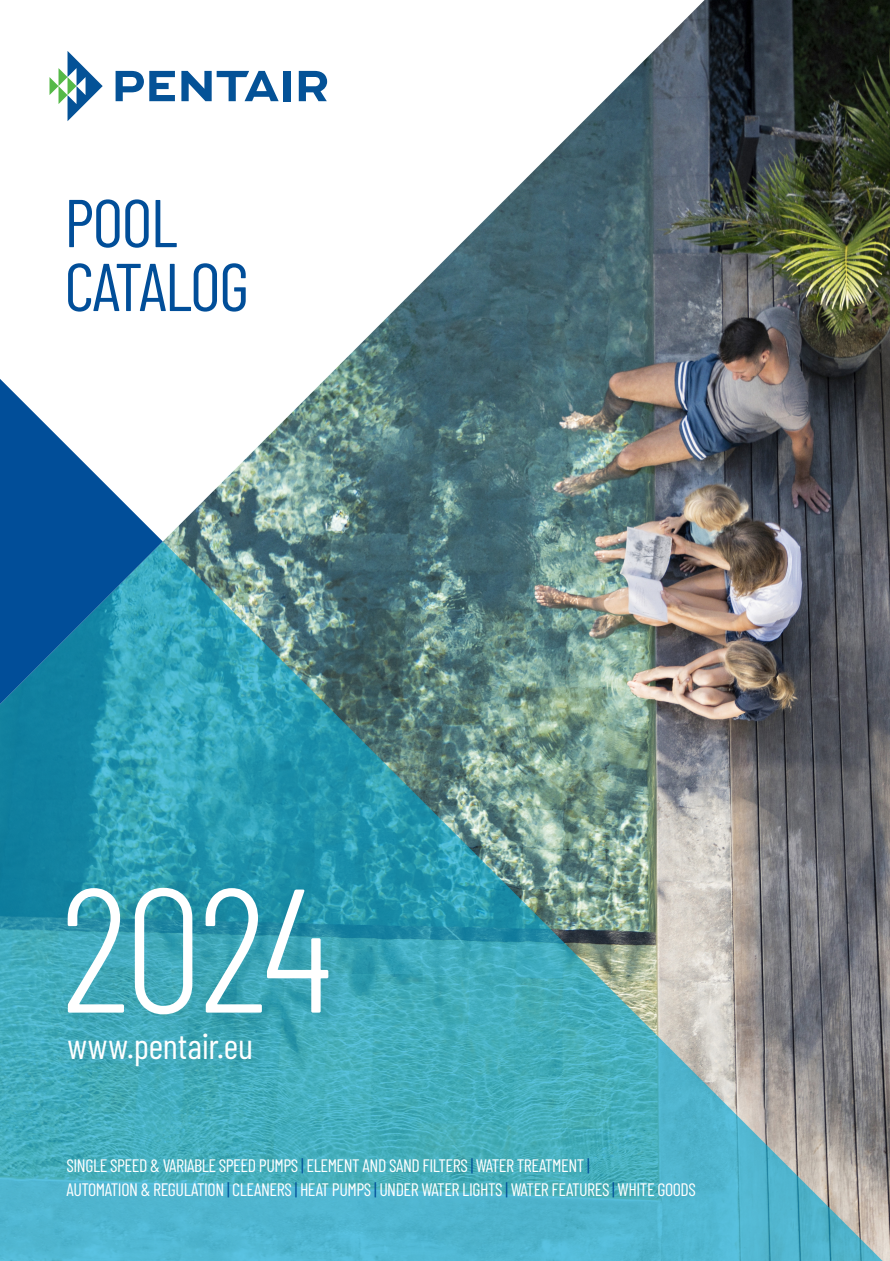
<style>
.page{position:relative;width:890px;height:1261px;background:#fff}
.page>*{position:absolute;margin:0;border:0;box-sizing:border-box;transform-origin:0 0}
.t1{font:300 175.8px "Barlow Condensed";color:#fff}
.t2{font:67.5px/63.9px "Barlow Condensed";letter-spacing:-.025em;color:#014e99}
.t3{font:35.4px "Barlow Condensed";letter-spacing:-.005em;color:#fff}
.t4{font:18px/24px "Barlow Condensed";letter-spacing:-.025em;color:#fff}
.s1{color:#014e99}
</style>
<div class="page">
<img style="left:720px;top:0;width:169px;height:361px">
<img style="left:0;top:361px;width:889px;height:900px">
<img style="left:115px;top:0;width:605px;height:721px">
<svg style="left:49px;top:51px;width:54px;height:70px"></svg>
<svg style="left:116px;top:71px;width:59px;height:30px"></svg>
<svg style="left:181px;top:71px;width:97px;height:30px"></svg>
<div style="left:283px;top:71px;width:8px;height:30px;background:#045297"></div>
<svg style="left:299px;top:71px;width:28px;height:30px"></svg>
<svg style="left:0;top:361px;width:163px;height:360px"></svg>
<div style="left:55px;top:875px;width:306px;height:173px;background:#004f5f;opacity:.24"></div>
<div style="left:54px;top:1020px;width:218px;height:65px;background:#004f5f;opacity:.24"></div>
<h2 class="t2" style="left:64px;top:186px;width:186px">POOL<br>CATALOG</h2>
<h1 class="t1" style="left:60px;top:824px;width:274px">2024</h1>
<h3 class="t3" style="left:67px;top:1021px;width:187px">www.pentair.eu</h3>
<p class="t4" style="left:66px;top:1152px;width:631px">SINGLE SPEED &amp; VARIABLE SPEED PUMPS <span class="s1">|</span> ELEMENT AND SAND FILTERS <span class="s1">|</span> WATER TREATMENT <span class="s1">|<br></span>AUTOMATION &amp; REGULATION <span class="s1">|</span> CLEANERS <span class="s1">|</span> HEAT PUMPS <span class="s1">|</span> UNDER WATER LIGHTS <span class="s1">|</span> WATER FEATURES <span class="s1">|</span> WHITE GOODS</p>
</div>
